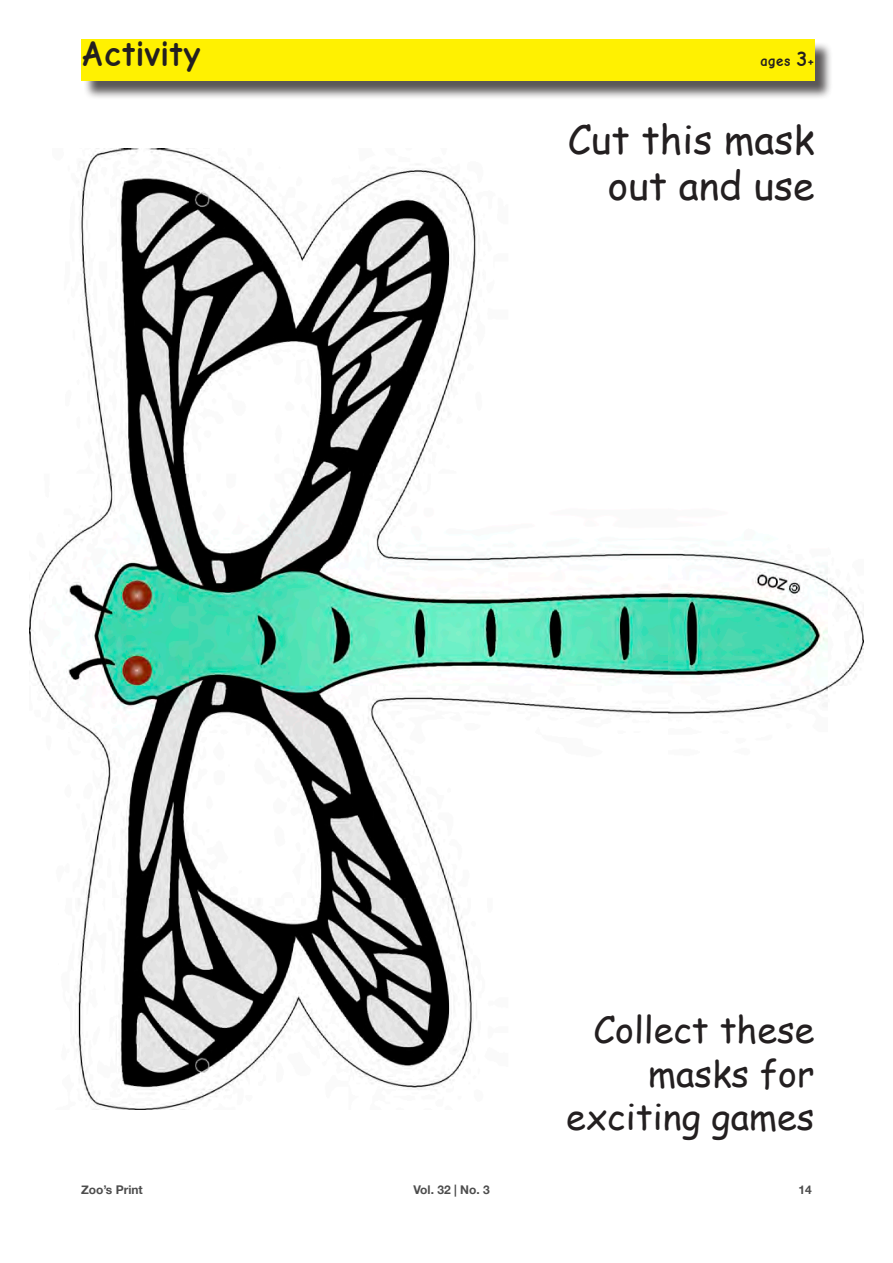
<style>
.page{position:relative;width:893px;height:1263px;background:#fff}
.page>*{position:absolute;margin:0;border:0;box-sizing:border-box;transform-origin:0 0}
.t1{font:39px/46.8px "Comic Sans MS";color:#231f20;text-align:right}
.t2{font:36px/43.2px "Comic Sans MS";color:#231f20;text-align:right}
.t3{font:700 36px "Comic Neue";color:#231f20}
.t4{font:700 15px "Comic Neue";color:#231f20}
.t5{font:700 12px "Helvetica Neue";color:#4d4d4d}
.s1{font-size:21px}
</style>
<div class="page">
<div style="left:83px;top:41px;width:750px;height:59px;background:#231f20;opacity:.75"></div>
<div style="left:81px;top:39px;width:733px;height:42px;background:#fff101"></div>
<img style="left:29px;top:148px;width:835px;height:962px">
<p class="t3" style="left:81px;top:37px;width:121px">Activity</p>
<p class="t4" style="left:760px;top:54px;width:56px">ages <span class="s1">3</span>+</p>
<p class="t1" style="left:568px;top:115px;width:248px">Cut this mask out and use</p>
<p class="t2" style="left:566px;top:1007px;width:250px">Collect these masks for exciting games</p>
<p class="t5" style="left:81px;top:1180px;width:63px">Zoo’s Print</p>
<p class="t5" style="left:413px;top:1180px;width:78px">Vol. 32 | No. 3</p>
<p class="t5" style="left:799px;top:1180px;width:15px">14</p>
</div>
